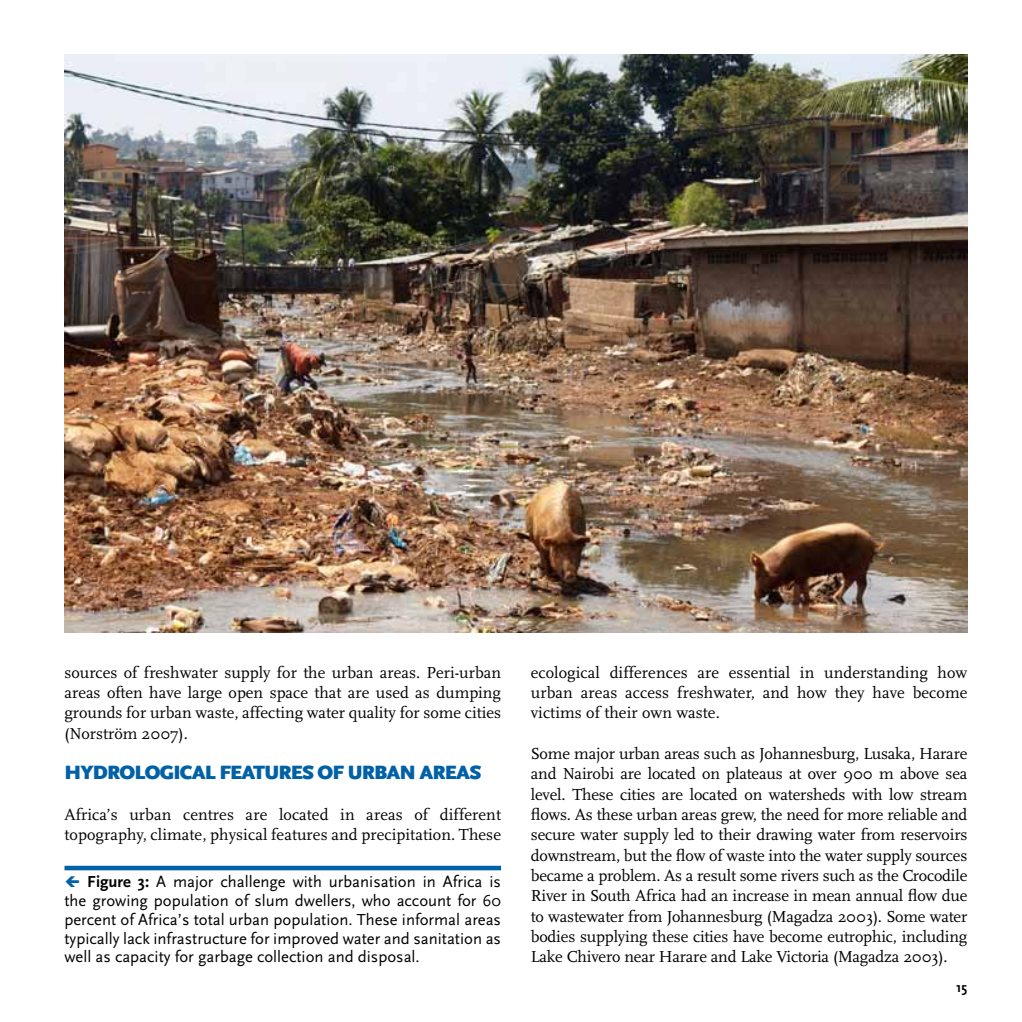
<style>
.page{position:relative;width:1022px;height:1022px;background:#fff}
.page>*{position:absolute;margin:0;border:0;box-sizing:border-box;transform-origin:0 0}
.t1{font:900 20.12px "Scala Sans";letter-spacing:-.04em;color:#0061a7}
.t2{font:16.62px/20.3px "Scala";letter-spacing:.005em;color:#000;text-align:justify}
.t3{font:16.62px/18.9px "Scala Sans";color:#000;text-align:justify}
.t4{font:700 14px "Scala Sans";color:#000}
.s1{font-weight:700}
</style>
<div class="page">
<hr style="left:64px;top:866px;width:437px;height:4px;background:#0061a7">
<img style="left:64px;top:55px;width:903px;height:577px">
<p class="t2" style="left:64px;top:662px;width:438px">sources of freshwater supply for the urban areas. Peri-urban areas often have large open space that are used as dumping grounds for urban waste, affecting water quality for some cities (Norström 2007).</p>
<p class="t1" style="left:64px;top:762px;width:418px">HYDROLOGICAL FEATURES OF URBAN AREAS</p>
<p class="t2" style="left:64px;top:805px;width:438px">Africa’s urban centres are located in areas of different topography, climate, physical features and precipitation. These</p>
<p class="t3" style="left:64px;top:872px;width:438px;text-indent:23px"><span class="s1">Figure 3:</span> A major challenge with urbanisation in Africa is the growing population of slum dwellers, who account for 60 percent of Africa’s total urban population. These informal areas typically lack infrastructure for improved water and sanitation as well as capacity for garbage collection and disposal.</p>
<p class="t2" style="left:531px;top:662px;width:438px">ecological differences are essential in understanding how urban areas access freshwater, and how they have become victims of their own waste.</p>
<p class="t2" style="left:531px;top:744px;width:438px">Some major urban areas such as Johannesburg, Lusaka, Harare and Nairobi are located on plateaus at over 900 m above sea level. These cities are located on watersheds with low stream flows. As these urban areas grew, the need for more reliable and secure water supply led to their drawing water from reservoirs downstream, but the flow of waste into the water supply sources became a problem. As a result some rivers such as the Crocodile River in South Africa had an increase in mean annual flow due to wastewater from Johannesburg (Magadza 2003). Some water bodies supplying these cities have become eutrophic, including Lake Chivero near Harare and Lake Victoria (Magadza 2003).</p>
<p class="t4" style="left:956px;top:980px;width:13px">15</p>
</div>
